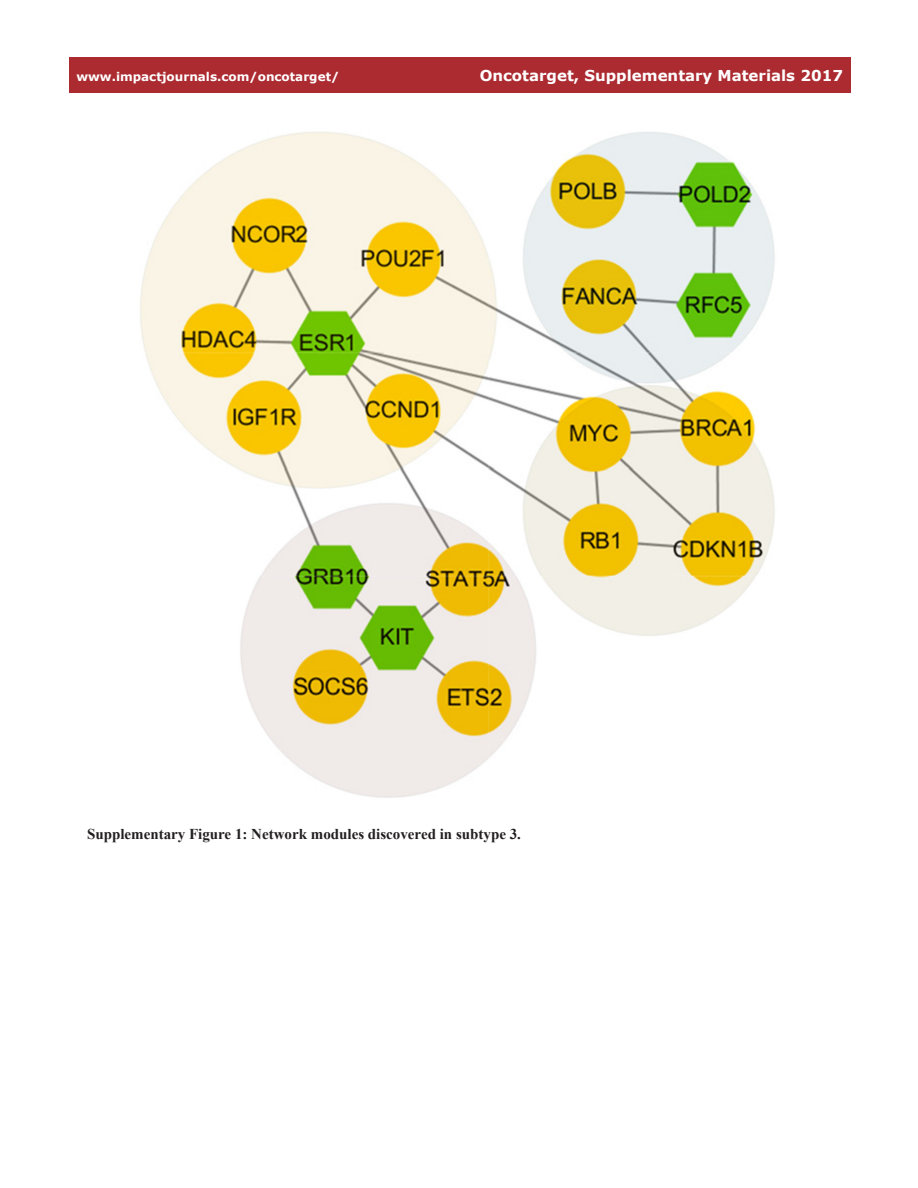
<style>
.page{position:relative;width:918px;height:1188px;background:#fff}
.page>*{position:absolute;margin:0;border:0;box-sizing:border-box;transform-origin:0 0}
.figuretext{font:700 15px "Times New Roman";color:#231f20}
.t1{font:700 15px "Verdana";color:#fff}
.t2{font:700 12px "Verdana";color:#fff}
</style>
<div class="page">
<div style="left:69px;top:57px;width:781px;height:36px;background:#ac2b31"></div>
<img style="left:140px;top:132px;width:635px;height:666px">
<p class="t2" style="left:76px;top:68px;width:264px">www.impactjournals.com/oncotarget/</p>
<p class="t1" style="left:480px;top:65px;width:365px">Oncotarget, Supplementary Materials 2017</p>
<p class="figuretext" style="left:87px;top:823px;width:436px">Supplementary Figure 1: Network modules discovered in subtype 3.</p>
</div>
